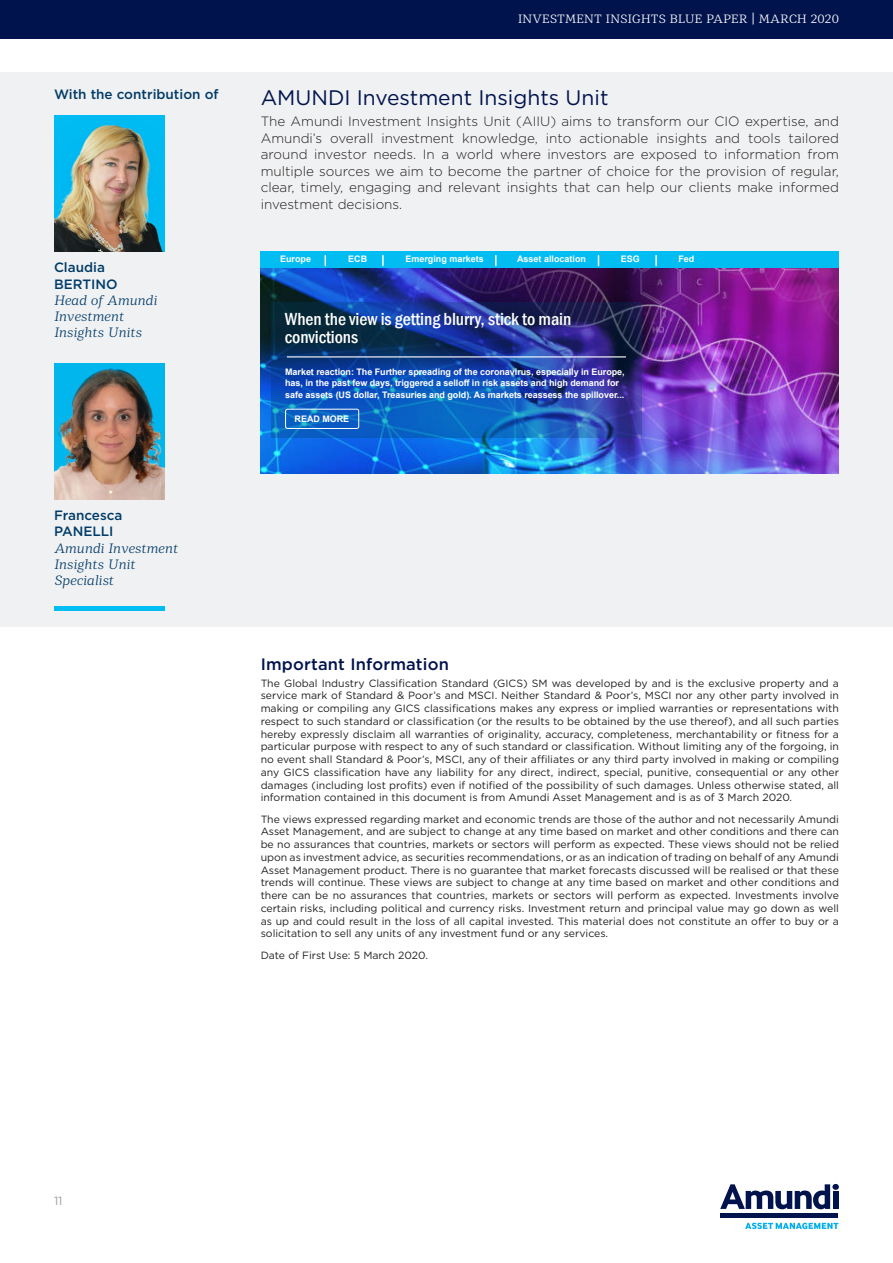
<style>
.page{position:relative;width:893px;height:1263px;background:#fff}
.page>*{position:absolute;margin:0;border:0;box-sizing:border-box;transform-origin:0 0}
.Amundi_Heading_1{font:21px "Gotham";color:#00134d}
.Main_Body_AMUNDI{font:500 condensed 18px/18px "PI Franklin Gothic";letter-spacing:-.005em;color:#fff}
.Amundi_Important_Inf{font:500 16.5px "Gotham";letter-spacing:.01em;color:#00134d}
.Main_Body_AMUNDI-2{font:300 13.5px/16.5px "Gotham";color:#231f20;text-align:justify}
.t1{font:italic 300 13.5px/16.2px "Mediator Serif";color:#013c69}
.t2{font:500 13.5px "Gotham";color:#013c69}
.t3{font:300 12px "Mediator Serif";letter-spacing:.02em;color:#fff}
.t4{font:12px "Gotham";color:#9d9fa2}
.Amundi_Important_Inf-2{font:10.5px/12.8px "Gotham";color:#231f20;text-align:justify}
.Main_Body_AMUNDI-3{font:700 9px/11.2px "Arial";letter-spacing:-.005em;color:#fff}
.Amundi_Important_Inf-3{font:700 9px "Arial";color:#fff}
</style>
<div class="page">
<svg style="left:720px;top:1184px;width:110px;height:25px"></svg>
<div style="left:832px;top:1184px;width:7px;height:6px;background:#00134d;border-radius:50%"></div>
<div style="left:833px;top:1191px;width:5px;height:18px;background:#00134d"></div>
<div style="left:720px;top:1213px;width:118px;height:5px;background:#00134d"></div>
<svg style="left:745px;top:1222px;width:93px;height:7px"></svg>
<div style="left:0;top:0;width:893px;height:38px;background:#00134d"></div>
<div style="left:0;top:72px;width:893px;height:554px;background:#f0f1f2"></div>
<hr style="left:54px;top:606px;width:111px;height:4px;background:#01bdf2">
<div style="left:261px;top:251px;width:578px;height:17px;background:#01bdf2"></div>
<svg style="left:382px;top:256px;width:2px;height:10px"></svg>
<svg style="left:495px;top:256px;width:2px;height:10px"></svg>
<svg style="left:655px;top:256px;width:2px;height:10px"></svg>
<img style="left:54px;top:116px;width:111px;height:136px">
<img style="left:54px;top:363px;width:111px;height:136px">
<img style="left:261px;top:268px;width:578px;height:205px">
<img style="left:271px;top:303px;width:370px;height:135px">
<div style="left:285px;top:409px;width:74px;height:20px;border:1px solid #fff;border-radius:2px"></div>
<hr style="left:287px;top:356px;width:339px;height:1px;background:#fff">
<p class="t2" style="left:54px;top:86px;width:166px">With the contribution of</p>
<p class="t2" style="left:54px;top:259px;width:52px">Claudia</p>
<p class="t2" style="left:54px;top:275px;width:65px">BERTINO</p>
<p class="t1" style="left:54px;top:292px;width:104px">Head of Amundi<br>Investment<br>Insights Units</p>
<p class="t2" style="left:54px;top:507px;width:70px">Francesca</p>
<p class="t2" style="left:54px;top:523px;width:61px">PANELLI</p>
<p class="t1" style="left:54px;top:540px;width:125px">Amundi Investment<br>Insights Unit<br>Specialist</p>
<p class="t3" style="left:518px;top:11px;width:322px">INVESTMENT INSIGHTS BLUE PAPER | MARCH 2020</p>
<p class="Amundi_Heading_1" style="left:261px;top:84px;width:349px">AMUNDI Investment Insights Unit</p>
<p class="Main_Body_AMUNDI-2" style="left:261px;top:113px;width:580px">The Amundi Investment Insights Unit (AIIU) aims to transform our CIO expertise, and Amundi’s overall investment knowledge, into actionable insights and tools tailored around investor needs. In a world where investors are exposed to information from multiple sources we aim to become the partner of choice for the provision of regular, clear, timely, engaging and relevant insights that can help our clients make informed investment decisions.</p>
<p class="Amundi_Important_Inf-3" style="left:280px;top:253px;width:33px">Europe</p>
<p class="Amundi_Important_Inf-3" style="left:348px;top:253px;width:20px">ECB</p>
<p class="Amundi_Important_Inf-3" style="left:405px;top:253px;width:80px">Emerging markets</p>
<p class="Amundi_Important_Inf-3" style="left:517px;top:253px;width:71px">Asset allocation</p>
<p class="Amundi_Important_Inf-3" style="left:621px;top:253px;width:21px">ESG</p>
<p class="Amundi_Important_Inf-3" style="left:678px;top:253px;width:18px">Fed</p>
<p class="Main_Body_AMUNDI" style="left:285px;top:310px;width:288px">When the view is getting blurry, stick to main convictions</p>
<p class="Main_Body_AMUNDI-3" style="left:285px;top:366px;width:341px">Market reaction: The Further spreading of the coronavirus, especially in Europe, has, in the past few days, triggered a selloff in risk assets and high demand for safe assets (US dollar, Treasuries and gold). As markets reassess the spillover...</p>
<p class="Main_Body_AMUNDI-3" style="left:295px;top:413px;width:56px">READ MORE</p>
<p class="Amundi_Important_Inf" style="left:261px;top:653px;width:190px">Important Information</p>
<p class="Amundi_Important_Inf-2" style="left:261px;top:676px;width:580px">The Global Industry Classification Standard (GICS) SM was developed by and is the exclusive property and a service mark of Standard &amp; Poor’s and MSCI. Neither Standard &amp; Poor’s, MSCI nor any other party involved in making or compiling any GICS classifications makes any express or implied warranties or representations with respect to such standard or classification (or the results to be obtained by the use thereof), and all such parties hereby expressly disclaim all warranties of originality, accuracy, completeness, merchantability or fitness for a particular purpose with respect to any of such standard or classification. Without limiting any of the forgoing, in no event shall Standard &amp; Poor’s, MSCI, any of their affiliates or any third party involved in making or compiling any GICS classification have any liability for any direct, indirect, special, punitive, consequential or any other damages (including lost profits) even if notified of the possibility of such damages. Unless otherwise stated, all information contained in this document is from Amundi Asset Management and is as of 3 March 2020.</p>
<p class="Amundi_Important_Inf-2" style="left:261px;top:812px;width:580px">The views expressed regarding market and economic trends are those of the author and not necessarily Amundi Asset Management, and are subject to change at any time based on market and other conditions and there can be no assurances that countries, markets or sectors will perform as expected. These views should not be relied upon as investment advice, as securities recommendations, or as an indication of trading on behalf of any Amundi Asset Management product. There is no guarantee that market forecasts discussed will be realised or that these trends will continue. These views are subject to change at any time based on market and other conditions and there can be no assurances that countries, markets or sectors will perform as expected. Investments involve certain risks, including political and currency risks. Investment return and principal value may go down as well as up and could result in the loss of all capital invested. This material does not constitute an offer to buy or a solicitation to sell any units of any investment fund or any services.</p>
<p class="Amundi_Important_Inf-2" style="left:261px;top:948px;width:169px">Date of First Use: 5 March 2020.</p>
<p class="t4" style="left:54px;top:1193px;width:10px">11</p>
</div>
